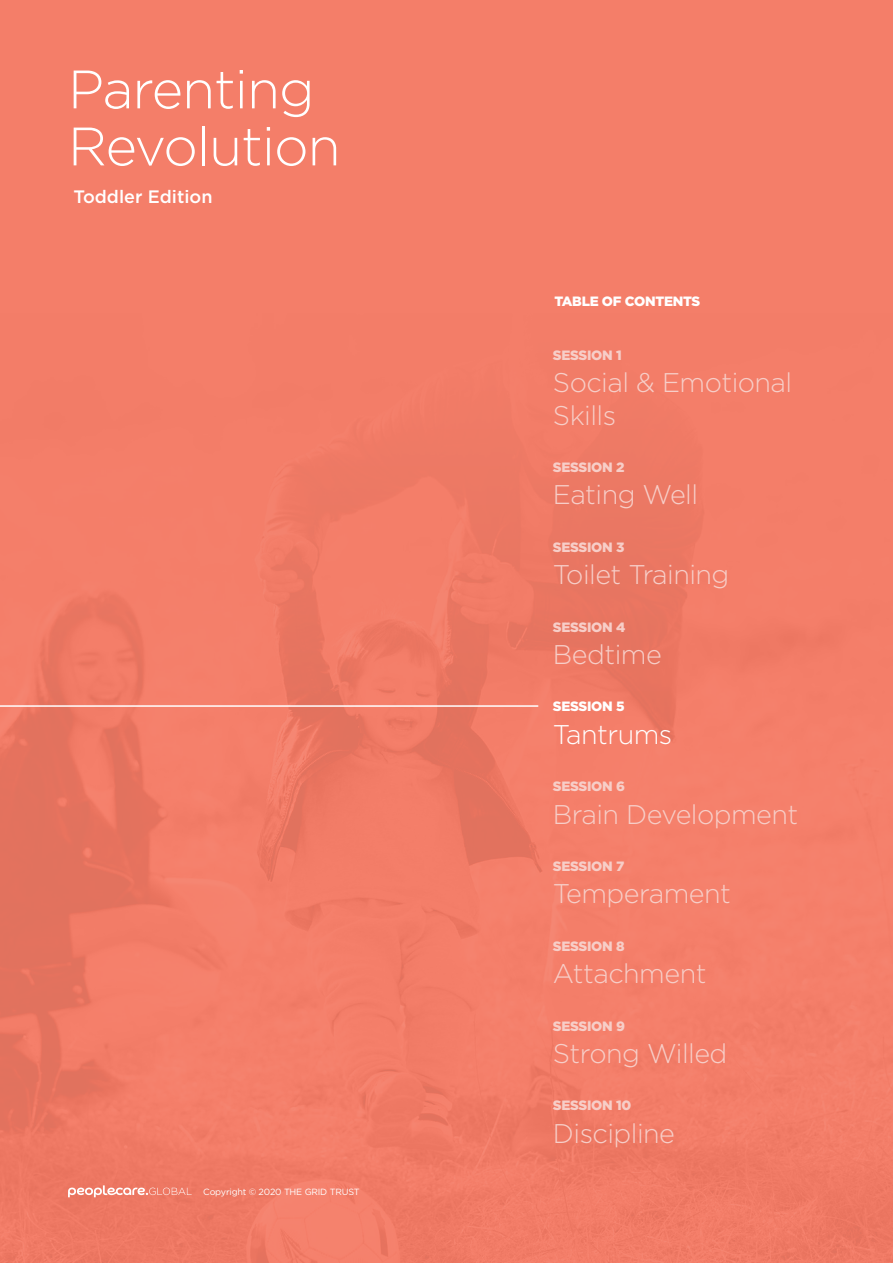
<style>
.page{position:relative;width:893px;height:1263px;background:#f47e69}
.page>*{position:absolute;margin:0;border:0;box-sizing:border-box;transform-origin:0 0}
.t1{font:300 54px/57px "Gotham";letter-spacing:-.02em;color:#fff}
.t2{font:300 27px/32.4px "Gotham";letter-spacing:-.02em;color:#f7cec8}
.t3{font:300 27px "Gotham";letter-spacing:-.02em;color:#fff}
.t4{font:500 18px "Gotham";color:#fff}
.t5{font:900 13.5px "Gotham";letter-spacing:-.02em;color:#f7cec8}
.t6{font:900 13.5px "Gotham";letter-spacing:-.02em;color:#fff}
.t7{font:9px "Gotham";letter-spacing:-.02em;color:#fff}
</style>
<div class="page">
<hr style="left:0;top:705px;width:538px;height:2px;background:#fff">
<svg style="left:68px;top:1185px;width:124px;height:12px"></svg>
<h1 class="t1" style="left:68px;top:59px;width:274px">Parenting<br>Revolution</h1>
<p class="t4" style="left:73px;top:185px;width:141px">Toddler Edition</p>
<p class="t7" style="left:203px;top:1186px;width:158px">Copyright © 2020 THE GRID TRUST</p>
<p class="t6" style="left:554px;top:292px;width:148px">TABLE OF CONTENTS</p>
<p class="t5" style="left:553px;top:346px;width:70px">SESSION 1</p>
<p class="t2" style="left:553px;top:366px;width:241px">Social &amp; Emotional<br>Skills</p>
<p class="t5" style="left:553px;top:458px;width:73px">SESSION 2</p>
<p class="t2" style="left:553px;top:478px;width:147px">Eating Well</p>
<p class="t5" style="left:553px;top:538px;width:73px">SESSION 3</p>
<p class="t2" style="left:553px;top:558px;width:178px">Toilet Training</p>
<p class="t5" style="left:553px;top:617px;width:74px">SESSION 4</p>
<p class="t2" style="left:553px;top:637px;width:110px">Bedtime</p>
<p class="t6" style="left:553px;top:697px;width:73px">SESSION 5</p>
<p class="t3" style="left:553px;top:717px;width:121px">Tantrums</p>
<p class="t5" style="left:553px;top:777px;width:74px">SESSION 6</p>
<p class="t2" style="left:553px;top:797px;width:247px">Brain Development</p>
<p class="t5" style="left:553px;top:857px;width:73px">SESSION 7</p>
<p class="t2" style="left:553px;top:877px;width:179px">Temperament</p>
<p class="t5" style="left:553px;top:937px;width:73px">SESSION 8</p>
<p class="t2" style="left:553px;top:957px;width:155px">Attachment</p>
<p class="t5" style="left:553px;top:1016px;width:74px">SESSION 9</p>
<p class="t2" style="left:553px;top:1036px;width:176px">Strong Willed</p>
<p class="t5" style="left:553px;top:1096px;width:80px">SESSION 10</p>
<p class="t2" style="left:553px;top:1116px;width:124px">Discipline</p>
</div>
